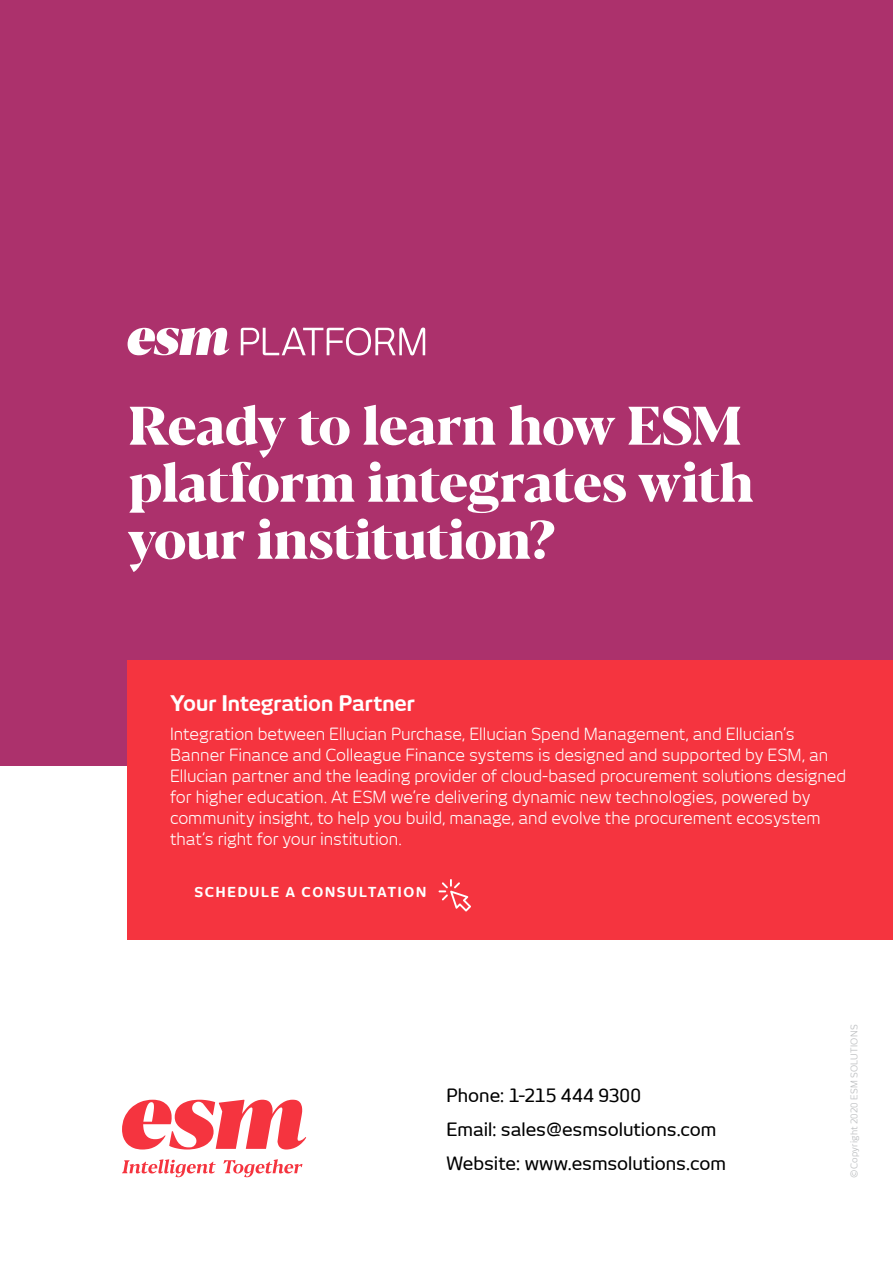
<style>
.page{position:relative;width:893px;height:1263px;background:#fff}
.page>*{position:absolute;margin:0;border:0;box-sizing:border-box;transform-origin:0 0}
.t1{font:700 expanded 54px/57px "Blacker Pro Dis";letter-spacing:-.015em;color:#fff}
.t2{font:700 21px "New June";letter-spacing:-.005em;color:#fff}
.t3{font:500 18px/33.8px "New June";color:#000}
.t4{font:16.5px/21px "New June";color:#fff}
.t5{font:700 13.5px "New June";letter-spacing:.13em;color:#fff}
.t6{font:9.15px "New June";letter-spacing:.025em;color:#bcbec0}
</style>
<div class="page">
<div style="left:0;top:0;width:893px;height:765px;background:#ac316c"></div>
<div style="left:128px;top:660px;width:765px;height:280px;background:#f5343f"></div>
<svg style="left:122px;top:1100px;width:184px;height:77px"></svg>
<svg style="left:439px;top:879px;width:32px;height:32px"></svg>
<svg style="left:128px;top:327px;width:297px;height:29px"></svg>
<h1 class="t1" style="left:128px;top:393px;width:627px">Ready to learn how ESM platform integrates with your institution?</h1>
<p class="t2" style="left:170px;top:691px;width:246px">Your Integration Partner</p>
<p class="t4" style="left:170px;top:723px;width:678px">Integration between Ellucian Purchase, Ellucian Spend Management, and Ellucian’s Banner Finance and Colleague Finance systems is designed and supported by ESM, an Ellucian partner and the leading provider of cloud-based procurement solutions designed for higher education. At ESM we’re delivering dynamic new technologies, powered by community insight, to help you build, manage, and evolve the procurement ecosystem that’s right for your institution.</p>
<p class="t5" style="left:194px;top:884px;width:233px">SCHEDULE A CONSULTATION</p>
<p class="t3" style="left:446px;top:1079px;width:281px">Phone: 1-215 444 9300<br>Email: sales@esmsolutions.com<br>Website: www.esmsolutions.com</p>
<p class="t6" style="left:849px;top:1178px;width:155px;rotate:-90deg">©Copyright 2020 ESM SOLUTIONS</p>
</div>
